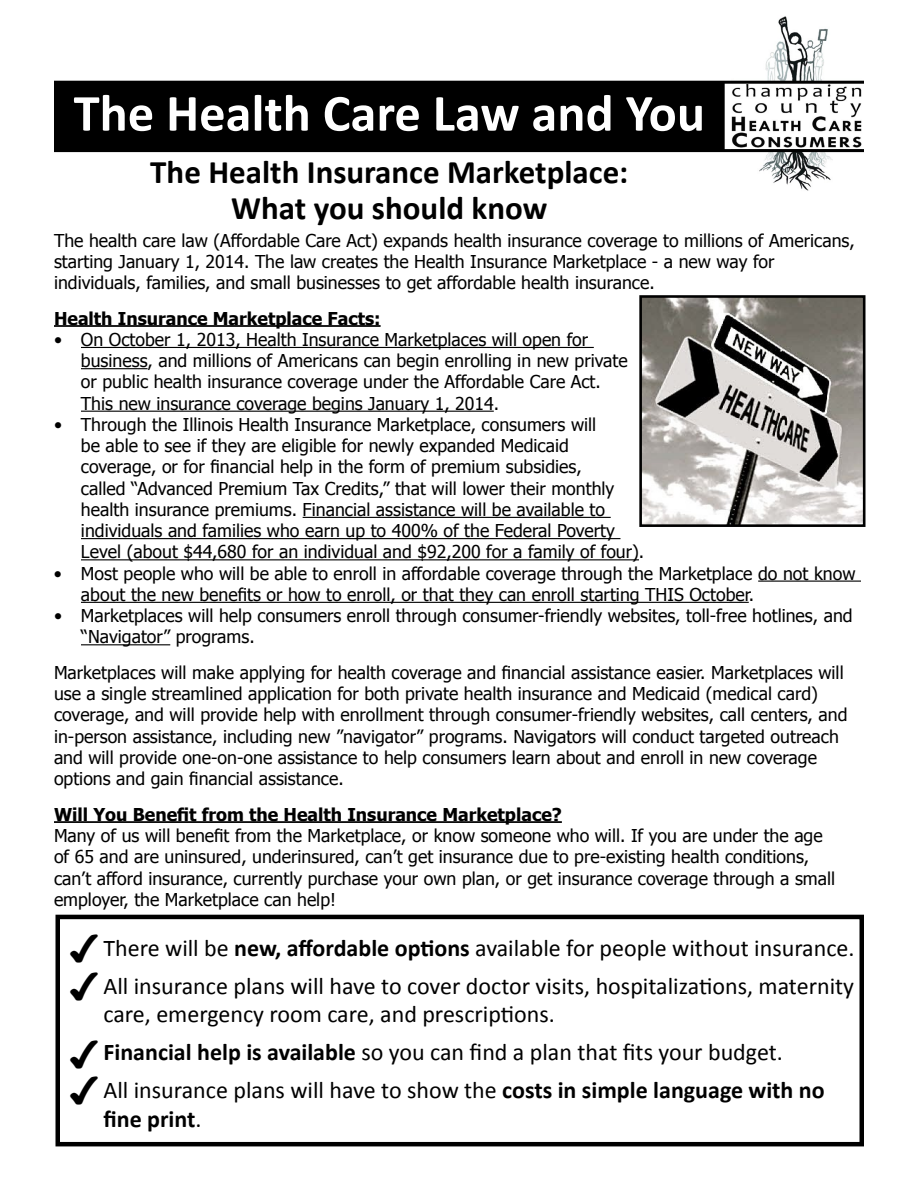
<style>
.page{position:relative;width:918px;height:1188px;background:#fff}
.page>*{position:absolute;margin:0;border:0;box-sizing:border-box;transform-origin:0 0}
.t1{font:700 52.5px "Calibri";color:#fff}
.t2{font:36px/38.1px "Monotype Sorts";color:#000}
.t3{font:700 33px/36px "Calibri";color:#000;text-align:center}
.t4{font:24px/37.8px "Calibri";color:#000}
.t5{font:700 24px "Calibri";color:#000}
.t6{font:17.7px/21.3px "Tahoma";color:#000}
.t7{font:700 17.7px "Tahoma";color:#000}
.s1{font-weight:700}
.s2{font-weight:400}
</style>
<div class="page">
<img style="left:732px;top:16px;width:129px;height:175px">
<div style="left:55px;top:83px;width:669px;height:67px;background:#000"></div>
<hr style="left:54px;top:81px;width:810px;height:3px;background:#000">
<hr style="left:54px;top:149px;width:810px;height:3px;background:#000">
<hr style="left:54px;top:325px;width:327px;height:2px;background:#000">
<hr style="left:81px;top:347px;width:513px;height:1px;background:#000">
<hr style="left:81px;top:368px;width:67px;height:1px;background:#000">
<hr style="left:81px;top:411px;width:413px;height:1px;background:#000">
<hr style="left:303px;top:517px;width:308px;height:1px;background:#000">
<hr style="left:81px;top:538px;width:539px;height:1px;background:#000">
<hr style="left:81px;top:559px;width:558px;height:1px;background:#000">
<hr style="left:758px;top:581px;width:103px;height:1px;background:#000">
<hr style="left:81px;top:602px;width:668px;height:1px;background:#000">
<hr style="left:81px;top:644px;width:89px;height:1px;background:#000">
<hr style="left:54px;top:821px;width:508px;height:2px;background:#000">
<div style="left:56px;top:915px;width:808px;height:231px;border:4px solid #000"></div>
<img style="left:643px;top:299px;width:219px;height:224px">
<div style="left:639px;top:295px;width:227px;height:232px;border:3px solid #000"></div>
<h1 class="t1" style="left:74px;top:80px;width:633px">The Health Care Law and You</h1>
<h3 class="t3" style="left:150px;top:154px;width:480px">The Health Insurance Marketplace:<br>What you should know</h3>
<p class="t6" style="left:54px;top:229px;width:802px">The health care law (Affordable Care Act) expands health insurance coverage to millions of Americans, starting January 1, 2014. The law creates the Health Insurance Marketplace - a new way for individuals, families, and small businesses to get affordable health insurance.</p>
<p class="t7" style="left:54px;top:306px;width:328px">Health Insurance Marketplace Facts:</p>
<p class="t6" style="left:81px;top:328px;width:548px;text-indent:-27px">• On October 1, 2013, Health Insurance Marketplaces will open for business, and millions of Americans can begin enrolling in new private or public health insurance coverage under the Affordable Care Act.<br>This new insurance coverage begins January 1, 2014.</p>
<p class="t6" style="left:81px;top:413px;width:565px;text-indent:-27px">• Through the Illinois Health Insurance Marketplace, consumers will<br>be able to see if they are eligible for newly expanded Medicaid coverage, or for financial help in the form of premium subsidies,<br>called “Advanced Premium Tax Credits,” that will lower their monthly health insurance premiums. Financial assistance will be available to individuals and families who earn up to 400% of the Federal Poverty Level (about $44,680 for an individual and $92,200 for a family of four).</p>
<p class="t6" style="left:81px;top:562px;width:776px;text-indent:-27px">• Most people who will be able to enroll in affordable coverage through the Marketplace do not know about the new benefits or how to enroll, or that they can enroll starting THIS October.</p>
<p class="t6" style="left:81px;top:604px;width:773px;text-indent:-27px">• Marketplaces will help consumers enroll through consumer-friendly websites, toll-free hotlines, and “Navigator” programs.</p>
<p class="t6" style="left:54px;top:661px;width:795px">Marketplaces will make applying for health coverage and financial assistance easier. Marketplaces will use a single streamlined application for both private health insurance and Medicaid (medical card) coverage, and will provide help with enrollment through consumer-friendly websites, call centers, and in-person assistance, including new ”navigator” programs. Navigators will conduct targeted outreach and will provide one-on-one assistance to help consumers learn about and enroll in new coverage options and gain financial assistance.</p>
<p class="t7" style="left:54px;top:802px;width:509px">Will You Benefit from the Health Insurance Marketplace?</p>
<p class="t6" style="left:54px;top:824px;width:783px">Many of us will benefit from the Marketplace, or know someone who will. If you are under the age of 65 and are uninsured, underinsured, can’t get insurance due to pre-existing health conditions, can’t afford insurance, currently purchase your own plan, or get insurance coverage through a small employer, the Marketplace can help!</p>
<h2 class="t2" style="left:69px;top:932px;width:34px">4<br>4</h2>
<h2 class="t2" style="left:69px;top:1039px;width:34px;line-height:36px">4<br>4</h2>
<h3 class="t4" style="left:104px;top:929px;width:753px">There will be <span class="s1">new, affordable options</span> available for people without insurance.<br>All insurance plans will have to cover doctor visits, hospitalizations, maternity</h3>
<h3 class="t4" style="left:104px;top:996px;width:723px">care, emergency room care, and prescriptions.<br><span class="s1">Financial help is available</span> so you can find a plan that fits your budget.<br>All insurance plans will have to show the <span class="s1">costs in simple language with no</span></h3>
<h3 class="t5" style="left:104px;top:1103px;width:100px">fine print<span class="s2">.</span></h3>
</div>
